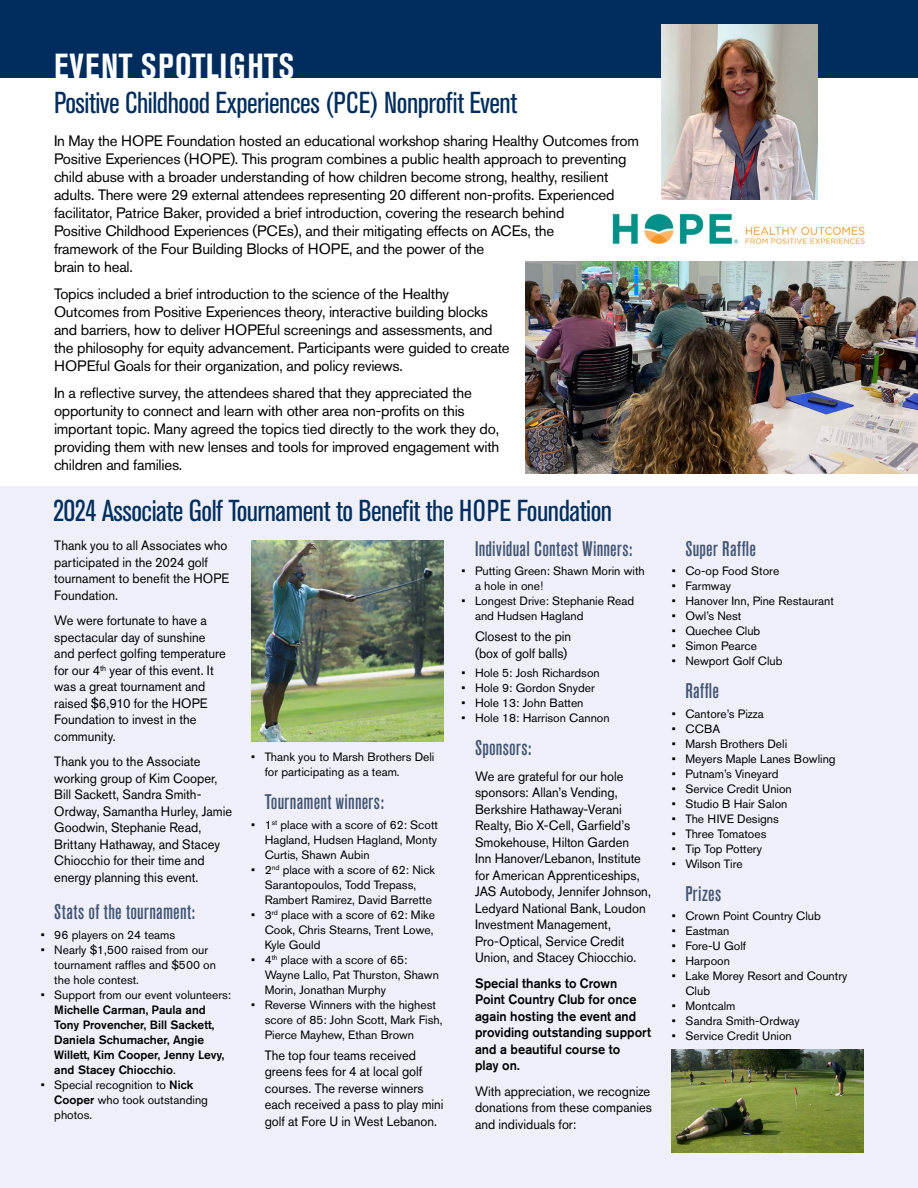
<style>
.page{position:relative;width:918px;height:1188px;background:#fff}
.page>*{position:absolute;margin:0;border:0;box-sizing:border-box;transform-origin:0 0}
.t1{font:700 condensed 34.5px "Akzidenz Grotesk Pro";letter-spacing:.03em;color:#fff}
.t2{font:condensed 30px "Akzidenz Grotesk Pro";letter-spacing:-.015em;color:#002d5d}
.t3{font:500 condensed 21px "Akzidenz Grotesk Pro";letter-spacing:.015em;color:#415371}
.t4{font:15px/18px "Akzidenz Grotesk Pro";letter-spacing:-.015em;color:#000}
.t5{font:13.5px/16.5px "Akzidenz Grotesk Pro";color:#000;scale:.95 1}
.t6{font:500 13.5px/16.5px "Akzidenz Grotesk Pro";color:#000;scale:.95 1}
.t7{font:12px/15px "Akzidenz Grotesk Pro";color:#000}
.t8{font:500 12px/15px "Akzidenz Grotesk Pro";color:#000}
.s1{font-weight:400}
.s2{font-weight:500}
</style>
<div class="page">
<div style="left:0;top:487px;width:918px;height:701px;background:#eeeff8"></div>
<div style="left:0;top:0;width:918px;height:78px;background:#002d5d"></div>
<img style="left:612px;top:213px;width:254px;height:35px">
<img style="left:251px;top:540px;width:193px;height:202px">
<img style="left:662px;top:24px;width:155px;height:176px">
<img style="left:526px;top:262px;width:392px;height:211px">
<img style="left:672px;top:1049px;width:192px;height:104px">
<h1 class="t1" style="left:54px;top:44px;width:242px">EVENT SPOTLIGHTS</h1>
<h2 class="t2" style="left:54px;top:83px;width:465px">Positive Childhood Experiences (PCE) Nonprofit Event</h2>
<p class="t4" style="left:54px;top:132px;width:587px">In May the HOPE Foundation hosted an educational workshop sharing Healthy Outcomes from Positive Experiences (HOPE). This program combines a public health approach to preventing child abuse with a broader understanding of how children become strong, healthy, resilient adults. There were 29 external attendees representing 20 different non‑profits. Experienced facilitator, Patrice Baker, provided a brief introduction, covering the research behind<br>Positive Childhood Experiences (PCEs), and their mitigating effects on ACEs, the<br>framework of the Four Building Blocks of HOPE, and the power of the<br>brain to heal.</p>
<p class="t4" style="left:54px;top:285px;width:457px">Topics included a brief introduction to the science of the Healthy Outcomes from Positive Experiences theory, interactive building blocks and barriers, how to deliver HOPEful screenings and assessments, and the philosophy for equity advancement. Participants were guided to create HOPEful Goals for their organization, and policy reviews.</p>
<p class="t4" style="left:54px;top:384px;width:447px">In a reflective survey, the attendees shared that they appreciated the opportunity to connect and learn with other area non‑profits on this important topic. Many agreed the topics tied directly to the work they do, providing them with new lenses and tools for improved engagement with children and families.</p>
<h2 class="t2" style="left:53px;top:491px;width:560px">2024 Associate Golf Tournament to Benefit the HOPE Foundation</h2>
<p class="t5" style="left:54px;top:537px;width:186px">Thank you to all Associates who participated in the 2024 golf tournament to benefit the HOPE<br>Foundation.</p>
<p class="t5" style="left:54px;top:612px;width:182px">We were fortunate to have a spectacular day of sunshine and perfect golfing temperature for our 4<sup>th</sup> year of this event. It was a great tournament and raised $6,910 for the HOPE<br>Foundation to invest in the community.</p>
<p class="t5" style="left:54px;top:753px;width:189px">Thank you to the Associate working group of Kim Cooper,<br>Bill Sackett, Sandra Smith-<br>Ordway, Samantha Hurley, Jamie<br>Goodwin, Stephanie Read,<br>Brittany Hathaway, and Stacey<br>Chiocchio for their time and energy planning this event.</p>
<h3 class="t3" style="left:54px;top:898px;width:142px">Stats of the tournament:</h3>
<p class="t7" style="left:41px;top:927px;width:136px">• 96 players on 24 teams</p>
<p class="t7" style="left:54px;top:942px;width:163px;text-indent:-14px">• Nearly $1,500 raised from our tournament raffles and $500 on the hole contest.</p>
<p class="t7" style="left:41px;top:987px;width:192px">• Support from our event volunteers:</p>
<p class="t8" style="left:54px;top:1002px;width:172px">Michelle Carman, Paula and<br>Tony Provencher, Bill Sackett,<br>Daniela Schumacher, Angie<br>Willett, Kim Cooper, Jenny Levy, and Stacey Chiocchio<span class="s1">.</span></p>
<p class="t7" style="left:54px;top:1077px;width:155px;text-indent:-14px">• Special recognition to <span class="s2">Nick<br>Cooper</span> who took outstanding photos.</p>
<p class="t7" style="left:265px;top:749px;width:171px;text-indent:-14px">• Thank you to Marsh Brothers Deli for participating as a team.</p>
<h3 class="t3" style="left:265px;top:788px;width:121px">Tournament winners:</h3>
<p class="t7" style="left:265px;top:817px;width:175px;text-align:justify;text-indent:-13px">• 1<sup>st</sup> place with a score of 62: Scott Hagland, Hudsen Hagland, Monty Curtis, Shawn Aubin</p>
<p class="t7" style="left:265px;top:862px;width:172px;text-indent:-14px">• 2<sup>nd</sup> place with a score of 62: Nick<br>Sarantopoulos, Todd Trepass,<br>Rambert Ramirez, David Barrette</p>
<p class="t7" style="left:265px;top:907px;width:172px;text-align:justify;text-indent:-14px">• 3<sup>rd</sup> place with a score of 62: Mike Cook, Chris Stearns, Trent Lowe, Kyle Gould</p>
<p class="t7" style="left:265px;top:952px;width:176px;text-indent:-13px">• 4<sup>th</sup> place with a score of 65:<br>Wayne Lallo, Pat Thurston, Shawn<br>Morin, Jonathan Murphy</p>
<p class="t7" style="left:265px;top:997px;width:179px;text-indent:-14px">• Reverse Winners with the highest score of 85: John Scott, Mark Fish,<br>Pierce Mayhew, Ethan Brown</p>
<p class="t5" style="left:265px;top:1047px;width:190px">The top four teams received greens fees for 4 at local golf courses. The reverse winners each received a pass to play mini golf at Fore U in West Lebanon.</p>
<h3 class="t3" style="left:475px;top:535px;width:159px">Individual Contest Winners:</h3>
<p class="t7" style="left:475px;top:564px;width:171px;text-indent:-14px">• Putting Green: Shawn Morin with a hole in one!</p>
<p class="t7" style="left:475px;top:594px;width:161px;text-indent:-14px">• Longest Drive: Stephanie Read and Hudsen Hagland</p>
<p class="t5" style="left:475px;top:628px;width:103px">Closest to the pin (box of golf balls)</p>
<p class="t7" style="left:462px;top:666px;width:140px">• Hole 5: Josh Richardson</p>
<p class="t7" style="left:462px;top:681px;width:135px">• Hole 9: Gordon Snyder</p>
<p class="t7" style="left:462px;top:696px;width:124px">• Hole 13: John Batten</p>
<p class="t7" style="left:462px;top:711px;width:150px">• Hole 18: Harrison Cannon</p>
<h3 class="t3" style="left:475px;top:734px;width:58px">Sponsors:</h3>
<p class="t5" style="left:475px;top:768px;width:187px">We are grateful for our hole sponsors: Allan’s Vending,<br>Berkshire Hathaway-Verani<br>Realty, Bio X-Cell, Garfield’s<br>Smokehouse, Hilton Garden<br>Inn Hanover/Lebanon, Institute for American Apprenticeships,<br>JAS Autobody, Jennifer Johnson,<br>Ledyard National Bank, Loudon<br>Investment Management,<br>Pro-Optical, Service Credit<br>Union, and Stacey Chiocchio.</p>
<p class="t6" style="left:475px;top:975px;width:187px">Special thanks to Crown<br>Point Country Club for once again hosting the event and providing outstanding support and a beautiful course to<br>play on.</p>
<p class="t5" style="left:475px;top:1083px;width:188px">With appreciation, we recognize donations from these companies and individuals for:</p>
<h3 class="t3" style="left:685px;top:535px;width:72px">Super Raffle</h3>
<p class="t7" style="left:672px;top:564px;width:109px">• Co-op Food Store</p>
<p class="t7" style="left:672px;top:579px;width:61px">• Farmway</p>
<p class="t7" style="left:672px;top:594px;width:164px">• Hanover Inn, Pine Restaurant</p>
<p class="t7" style="left:672px;top:609px;width:71px">• Owl’s Nest</p>
<p class="t7" style="left:672px;top:624px;width:90px">• Quechee Club</p>
<p class="t7" style="left:672px;top:639px;width:87px">• Simon Pearce</p>
<p class="t7" style="left:672px;top:654px;width:112px">• Newport Golf Club</p>
<h3 class="t3" style="left:685px;top:677px;width:35px">Raffle</h3>
<p class="t7" style="left:672px;top:706px;width:93px">• Cantore’s Pizza</p>
<p class="t7" style="left:672px;top:721px;width:50px">• CCBA</p>
<p class="t7" style="left:672px;top:736px;width:117px">• Marsh Brothers Deli</p>
<p class="t7" style="left:672px;top:751px;width:165px">• Meyers Maple Lanes Bowling</p>
<p class="t7" style="left:672px;top:766px;width:108px">• Putnam’s Vineyard</p>
<p class="t7" style="left:672px;top:781px;width:121px">• Service Credit Union</p>
<p class="t7" style="left:672px;top:796px;width:117px">• Studio B Hair Salon</p>
<p class="t7" style="left:672px;top:811px;width:109px">• The HIVE Designs</p>
<p class="t7" style="left:672px;top:826px;width:96px">• Three Tomatoes</p>
<p class="t7" style="left:672px;top:841px;width:92px">• Tip Top Pottery</p>
<p class="t7" style="left:672px;top:856px;width:72px">• Wilson Tire</p>
<h3 class="t3" style="left:685px;top:880px;width:37px">Prizes</h3>
<p class="t7" style="left:672px;top:909px;width:151px">• Crown Point Country Club</p>
<p class="t7" style="left:672px;top:924px;width:59px">• Eastman</p>
<p class="t7" style="left:672px;top:939px;width:76px">• Fore-U Golf</p>
<p class="t7" style="left:672px;top:954px;width:60px">• Harpoon</p>
<p class="t7" style="left:685px;top:969px;width:163px;text-indent:-14px">• Lake Morey Resort and Country<br>Club</p>
<p class="t7" style="left:672px;top:999px;width:65px">• Montcalm</p>
<p class="t7" style="left:672px;top:1014px;width:129px">• Sandra Smith-Ordway</p>
<p class="t7" style="left:672px;top:1029px;width:121px">• Service Credit Union</p>
</div>
